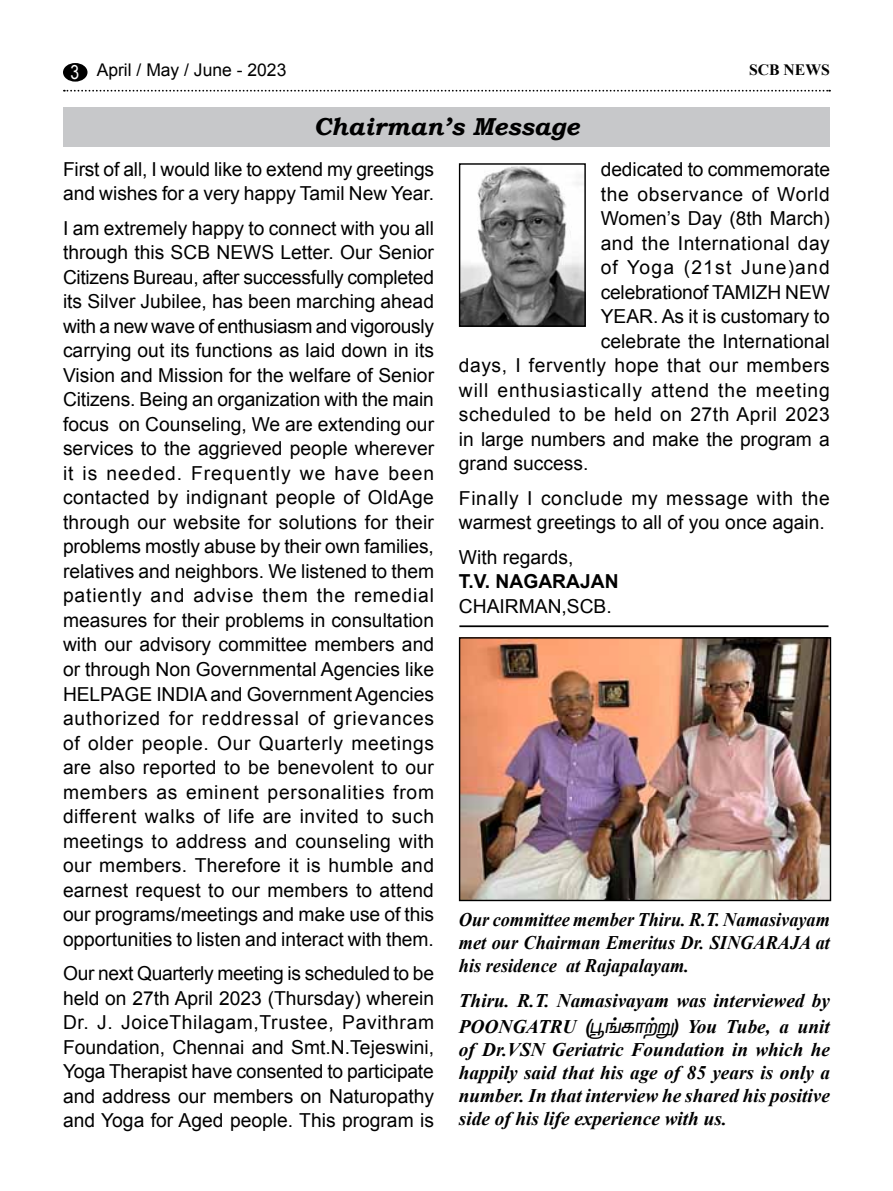
<style>
.page{position:relative;width:893px;height:1191px;background:#fff}
.page>*{position:absolute;margin:0;border:0;box-sizing:border-box;transform-origin:0 0}
.t1{font:italic 700 24.5px "Bookman Old Style";color:#000}
.t2{font:19.25px/24.5px "Arial";color:#000}
.t3{font:italic 700 19.25px/23.1px "Times New Roman";color:#000}
.t4{font:italic 700 19.25px/23.1px "Times New Roman";color:#000;text-align:justify;scale:.95 1}
.t5{font:19.25px "Arial";letter-spacing:.03em;color:#000}
.t6{font:19.25px "Arial";letter-spacing:.05em;color:#000}
.t7{font:19.25px "Arial";letter-spacing:.025em;color:#000}
.t8{font:19.25px "Arial";letter-spacing:.035em;color:#000}
.t9{font:19.25px "Arial";letter-spacing:.065em;color:#000}
.t10{font:700 19.25px "Arial";color:#000}
.t11{font:17.5px "Arial";color:#000}
.t12{font:700 15.75px "Times New Roman";color:#000}
.s1{font-family:"Arial Narrow";font-size:19.25px;color:#fff}
.s2{font-family:"B067 TAM Elango Panchali";font-weight:400;font-size:21px}
</style>
<div class="page">
<svg style="left:64px;top:90px;width:766px;height:2px"></svg>
<div style="left:63px;top:63px;width:25px;height:19px;background:#000;border-radius:50%"></div>
<div style="left:63px;top:107px;width:767px;height:39px;background:#c7c8ca"></div>
<img style="left:461px;top:166px;width:123px;height:159px">
<div style="left:459px;top:163px;width:127px;height:164px;border:1px solid #000"></div>
<img style="left:461px;top:639px;width:368px;height:260px">
<div style="left:459px;top:637px;width:372px;height:264px;border:1px solid #000"></div>
<hr style="left:459px;top:625px;width:369px;height:2px;background:#000">
<p class="t11" style="left:71px;top:58px;width:217px"><span class="s1">3</span> April / May / June - 2023</p>
<p class="t12" style="left:749px;top:59px;width:82px">SCB NEWS</p>
<p class="t1" style="left:314px;top:109px;width:267px">Chairman’s Message</p>
<p class="t2" style="left:63px;top:157px;width:373px">First of all, I would like to extend my greetings and wishes for a very happy Tamil New Year.</p>
<p class="t2" style="left:63px;top:216px;width:373px;text-align:justify">I am extremely happy to connect with you all through this SCB NEWS Letter. Our Senior Citizens Bureau, after successfully completed its Silver Jubilee, has been marching ahead with a new wave of enthusiasm and vigorously carrying out its functions as laid down in its Vision and Mission for the welfare of Senior Citizens. Being an organization with the main focus on Counseling, We are extending our services to the aggrieved people wherever it is needed. Frequently we have been contacted by indignant people of OldAge through our website for solutions for their problems mostly abuse by their own families, relatives and neighbors. We listened to them patiently and advise them the remedial measures for their problems in consultation with our advisory committee members and or through Non Governmental Agencies like HELPAGE INDIA and Government Agencies authorized for reddressal of grievances of older people. Our Quarterly meetings are also reported to be benevolent to our members as eminent personalities from different walks of life are invited to such meetings to address and counseling with our members. Therefore it is humble and earnest request to our members to attend our programs/meetings and make use of this opportunities to listen and interact with them.</p>
<p class="t2" style="left:63px;top:961px;width:373px;text-align:justify">Our next Quarterly meeting is scheduled to be held on 27th April 2023 (Thursday) wherein Dr. J. JoiceThilagam,Trustee, Pavithram Foundation, Chennai and Smt.N.Tejeswini, Yoga Therapist have consented to participate and address our members on Naturopathy and Yoga for Aged people. This program is</p>
<p class="t2" style="left:601px;top:157px;width:231px">dedicated to commemorate</p>
<p class="t8" style="left:601px;top:181px;width:231px">the observance of World</p>
<p class="t2" style="left:601px;top:206px;width:231px">Women’s Day (8th March)</p>
<p class="t7" style="left:601px;top:230px;width:231px">and the International day</p>
<p class="t9" style="left:601px;top:255px;width:231px">of Yoga (21st June)and</p>
<p class="t2" style="left:601px;top:280px;width:231px">celebrationof TAMIZH NEW</p>
<p class="t2" style="left:601px;top:304px;width:231px">YEAR. As it is customary to</p>
<p class="t2" style="left:601px;top:329px;width:231px">celebrate the International</p>
<p class="t5" style="left:459px;top:353px;width:373px">days, I fervently hope that our members</p>
<p class="t6" style="left:459px;top:377px;width:373px">will enthusiastically attend the meeting</p>
<p class="t5" style="left:459px;top:402px;width:372px">scheduled to be held on 27th April 2023</p>
<p class="t2" style="left:459px;top:427px;width:372px">in large numbers and make the program a</p>
<p class="t2" style="left:459px;top:451px;width:131px">grand success.</p>
<p class="t2" style="left:459px;top:486px;width:373px">Finally I conclude my message with the warmest greetings to all of you once again.</p>
<p class="t2" style="left:459px;top:545px;width:116px">With regards,</p>
<p class="t10" style="left:459px;top:568px;width:95px">T.V. NAGARA</p>
<p class="t10" style="left:580px;top:568px;width:25px">JAN</p>
<p class="t2" style="left:459px;top:594px;width:154px">CHAIRMAN,SCB.</p>
<p class="t4" style="left:459px;top:907px;width:392px">Our committee member Thiru. R.T. Namasivayam met our Chairman Emeritus Dr. SINGARAJA at his residence at Rajapalayam.</p>
<p class="t3" style="left:459px;top:986px;width:373px;line-height:26.2px">Thiru. R.T. Namasivayam was interviewed by<br>POONGATRU <span class="s2">(Ìƒè£ŸÁ)</span> You Tube, a unit</p>
<p class="t3" style="left:459px;top:1037px;width:373px;text-align:justify">of Dr.VSN Geriatric Foundation in which he happily said that his age of 85 years is only a number. In that interview he shared his positive side of his life experience with us.</p>
</div>
